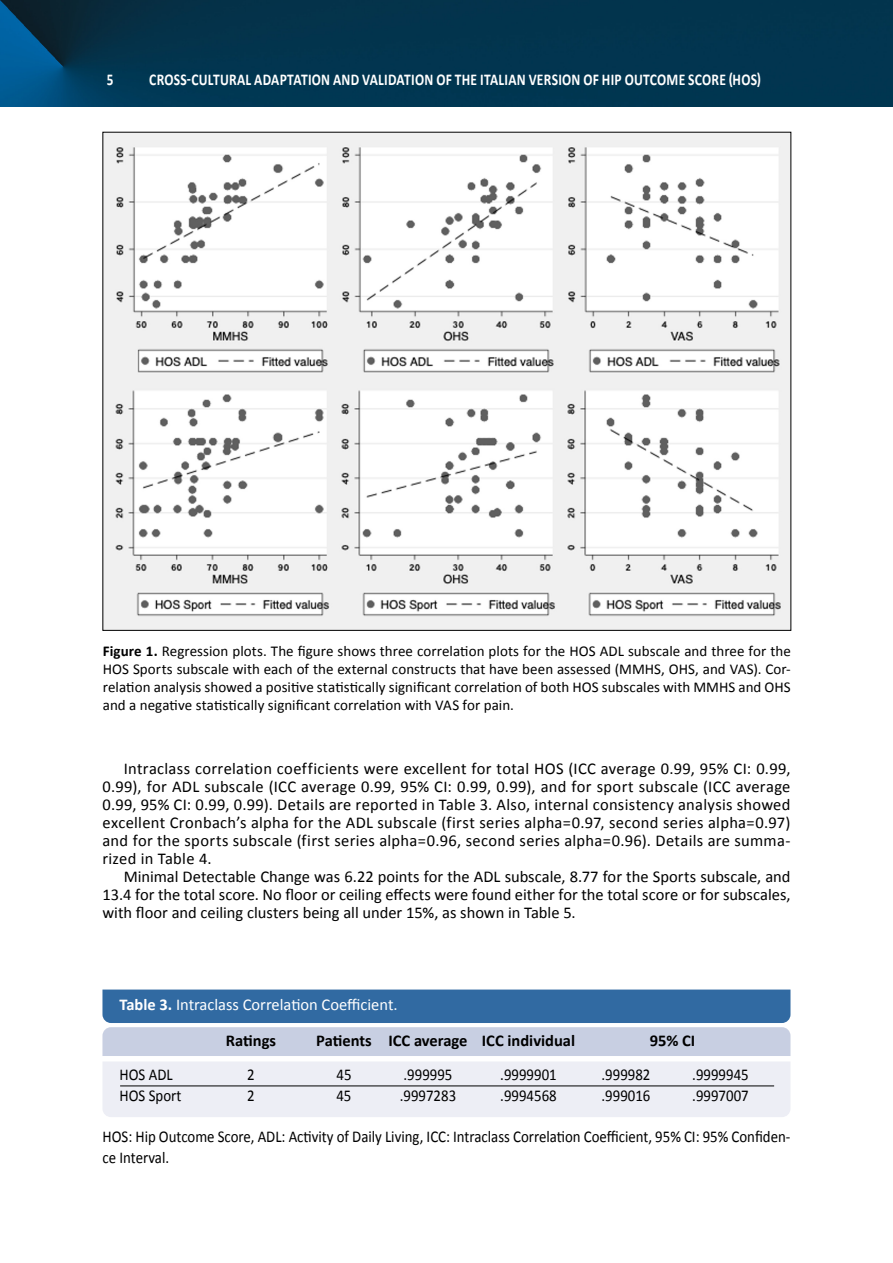
<style>
.page{position:relative;width:893px;height:1263px;background:#fff}
.page>*{position:absolute;margin:0;border:0;box-sizing:border-box;transform-origin:0 0}
.t1{font:16.5px/18px "Calibri";color:#000;text-align:justify}
.t2{font:16.5px/21px "Calibri";color:#000;scale:.9 1}
.t3{font:700 16.5px "Calibri";letter-spacing:.015em;color:#fff;scale:.82 1}
.t4{font:16.5px/36px "Calibri";color:#fff}
.t5{font:700 16.5px "Calibri";color:#000}
.t6{font:700 16.5px "Calibri";letter-spacing:.015em;color:#fff;scale:.8 1}
.t7{font:15px/18px "Calibri";letter-spacing:.005em;color:#000;text-align:justify}
.s1{font-weight:700}
.s2{font-weight:700;color:#000}
</style>
<div class="page">
<img style="left:0;top:0;width:893px;height:106px">
<img style="left:104px;top:134px;width:685px;height:495px">
<svg style="left:102px;top:989px;width:688px;height:128px;background:#b3c4da"></svg>
<hr style="left:120px;top:1085px;width:654px;height:1px;background:#000">
<p class="t6" style="left:107px;top:69px;width:10px">5</p>
<p class="t3" style="left:149px;top:69px;width:747px">CROSS-CULTURAL ADAPTATION AND VALIDATION OF THE ITALIAN VERSION OF HIP OUTCOME SCORE (HOS)</p>
<p class="t7" style="left:103px;top:641px;width:689px"><span class="s1">Figure 1.</span> Regression plots. The figure shows three correlation plots for the HOS ADL subscale and three for the HOS Sports subscale with each of the external constructs that have been assessed (MMHS, OHS, and VAS). Cor&shy;relation analysis showed a positive statistically significant correlation of both HOS subscales with MMHS and OHS and a negative statistically significant correlation with VAS for pain.</p>
<p class="t1" style="left:102px;top:758px;width:689px;text-indent:21px">Intraclass correlation coefficients were excellent for total HOS (ICC average 0.99, 95% CI: 0.99, 0.99), for ADL subscale (ICC average 0.99, 95% CI: 0.99, 0.99), and for sport subscale (ICC average 0.99, 95% CI: 0.99, 0.99). Details are reported in Table 3. Also, internal consistency analysis showed excellent Cronbach’s alpha for the ADL subscale (first series alpha=0.97, second series alpha=0.97) and for the sports subscale (first series alpha=0.96, second series alpha=0.96). Details are summa&shy;rized in Table 4.</p>
<p class="t1" style="left:102px;top:866px;width:689px;text-indent:21px">Minimal Detectable Change was 6.22 points for the ADL subscale, 8.77 for the Sports subscale, and 13.4 for the total score. No floor or ceiling effects were found either for the total score or for subscales, with floor and ceiling clusters being all under 15%, as shown in Table 5.</p>
<p class="t4" style="left:226px;top:986px;width:173px;text-indent:-106px"><span class="s1">Table 3.</span> Intraclass Correlation Coefficient.<br><span class="s2">Ratings</span></p>
<p class="t5" style="left:316px;top:1030px;width:260px">Patients ICC average ICC individual</p>
<p class="t5" style="left:650px;top:1030px;width:47px">95% CI</p>
<p class="t2" style="left:119px;top:1064px;width:61px">HOS ADL</p>
<p class="t2" style="left:247px;top:1064px;width:10px">2</p>
<p class="t2" style="left:336px;top:1064px;width:18px">45</p>
<p class="t2" style="left:404px;top:1064px;width:56px">.999995</p>
<p class="t2" style="left:500px;top:1064px;width:64px">.9999901</p>
<p class="t2" style="left:602px;top:1064px;width:56px">.999982</p>
<p class="t2" style="left:692px;top:1064px;width:64px">.9999945</p>
<p class="t2" style="left:119px;top:1085px;width:70px">HOS Sport</p>
<p class="t2" style="left:247px;top:1085px;width:10px">2</p>
<p class="t2" style="left:336px;top:1085px;width:18px">45</p>
<p class="t2" style="left:400px;top:1085px;width:64px">.9997283</p>
<p class="t2" style="left:500px;top:1085px;width:64px">.9994568</p>
<p class="t2" style="left:601px;top:1085px;width:56px">.999016</p>
<p class="t2" style="left:692px;top:1085px;width:64px">.9997007</p>
<p class="t2" style="left:102px;top:1125px;width:766px">HOS: Hip Outcome Score, ADL: Activity of Daily Living, ICC: Intraclass Correlation Coefficient, 95% CI: 95% Confiden&shy;ce Interval.</p>
</div>
